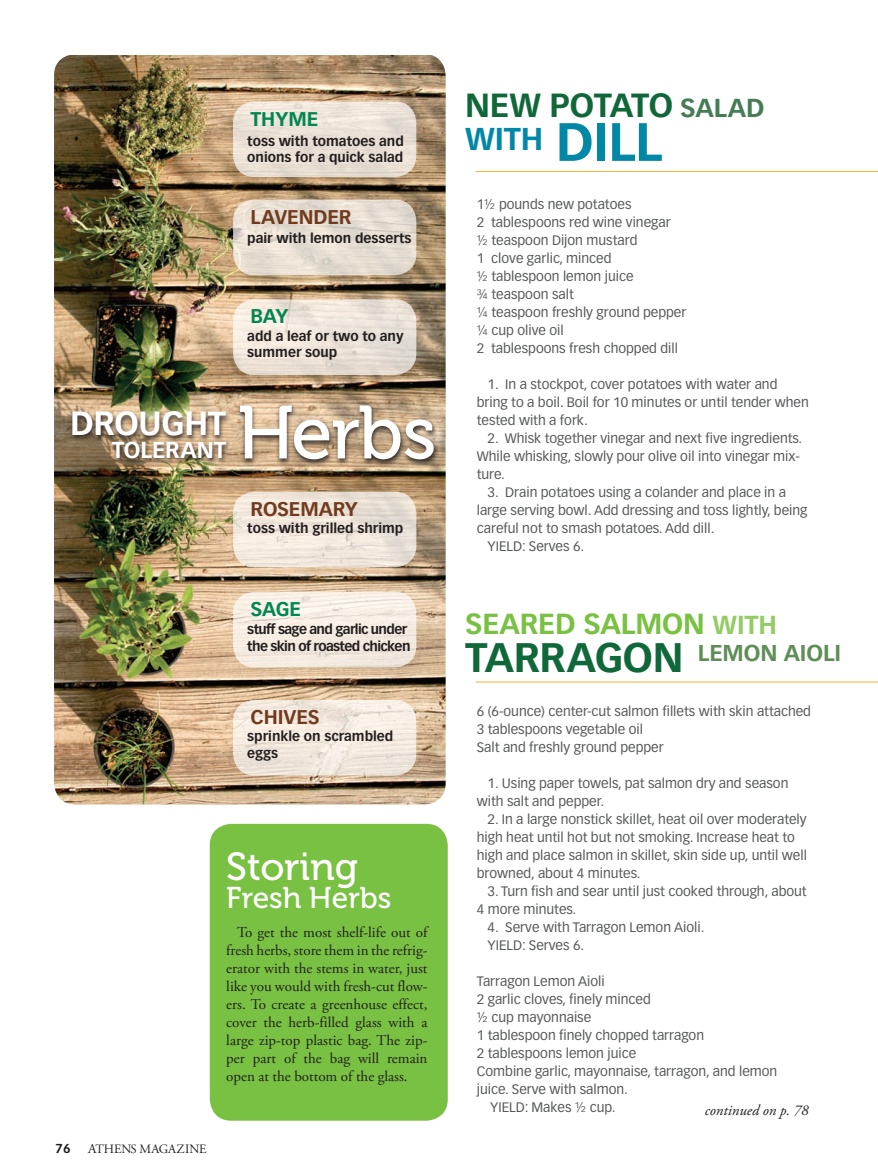
<style>
.page{position:relative;width:878px;height:1175px;background:#fff}
.page>*{position:absolute;margin:0;border:0;box-sizing:border-box;transform-origin:0 0}
.t1{font:75px "Museo 500";letter-spacing:-.02em;color:#fff}
.t2{font:39px "Museo 500";color:#fff}
.t3{font:700 32.85px "Vectora LT Std";letter-spacing:-.015em;color:#10683a}
.t4{font:700 32.85px "Vectora LT Std";letter-spacing:-.01em;color:#fff}
.t5{font:700 31.05px "Vectora LT Std";color:#0088a6}
.t6{font:30px "Museo 500";color:#fff}
.t7{font:700 28.5px "Vectora LT Std";letter-spacing:-.005em;color:#79c142}
.t8{font:700 22.5px "Vectora LT Std";color:#5e8e55}
.t9{font:700 22.5px "Vectora LT Std";letter-spacing:-.005em;color:#fff}
.t10{font:700 19.5px "Vectora LT Std";letter-spacing:-.005em;color:#713b1f}
.t11{font:700 19.5px "Vectora LT Std";letter-spacing:-.005em;color:#008751}
.t12{font:15px/18px "Adobe Garamond Pro";color:#231f20;text-align:justify}
.Balloon_Text{font:italic 15px "Adobe Garamond Pro";color:#231f20}
.t13{font:13.5px/18px "Vectora LT Std";color:#57585a}
.t14{font:700 13.5px/16.5px "Vectora LT Std";color:#231f20}
.t15{font:700 13.5px/16.5px "Vectora LT Std";letter-spacing:-.045em;color:#231f20}
.t16{font:12.75px "Adobe Garamond Pro";letter-spacing:.015em;color:#231f20}
.t17{font:700 12.75px "Vectora LT Std";color:#231f20}
.s1{font-size:13.5px}
.s2{font-size:25.5px;color:#457c53}
.s3{font-size:52.95px}
.s4{font-size:25.5px;color:#94cb64}
.s5{font-size:40.5px;color:#10683a}
</style>
<div class="page">
<hr style="left:475px;top:681px;width:403px;height:1px;background:#e5b739">
<img style="left:54px;top:56px;width:391px;height:748px">
<div style="left:67px;top:409px;width:165px;height:58px;background:#231f20;opacity:.91"></div>
<div style="left:235px;top:403px;width:205px;height:66px;background:#231f20;opacity:.91"></div>
<svg style="left:233px;top:299px;width:183px;height:76px;background:#ebe2d8"></svg>
<svg style="left:233px;top:200px;width:183px;height:75px;background:#e5ddd2"></svg>
<div style="left:233px;top:101px;width:183px;height:76px;background:linear-gradient(to bottom,#f0e7dc,#e4dbcf);border-radius:22px"></div>
<svg style="left:233px;top:592px;width:183px;height:75px;background:#f4ebe1"></svg>
<svg style="left:233px;top:491px;width:183px;height:76px;background:#ece3d8"></svg>
<svg style="left:233px;top:700px;width:183px;height:75px;background:#f2e8de"></svg>
<hr style="left:475px;top:171px;width:403px;height:1px;background:#e5b739">
<div style="left:210px;top:824px;width:238px;height:296px;background:#79c142;border-radius:22px"></div>
<p class="t11" style="left:250px;top:107px;width:69px">thyme</p>
<p class="t14" style="left:247px;top:133px;width:158px">toss with tomatoes and onions for a quick salad</p>
<p class="t10" style="left:250px;top:205px;width:102px">lavender</p>
<p class="t14" style="left:247px;top:230px;width:166px">pair with lemon desserts</p>
<p class="t11" style="left:250px;top:305px;width:39px">bay</p>
<p class="t14" style="left:247px;top:327px;width:158px">add a leaf or two to any summer soup</p>
<p class="t4" style="left:70px;top:403px;width:157px">drought</p>
<p class="t9" style="left:112px;top:436px;width:116px">tolerant</p>
<p class="t1" style="left:237px;top:391px;width:201px">Herbs</p>
<p class="t10" style="left:250px;top:497px;width:109px">rosemary</p>
<p class="t14" style="left:247px;top:520px;width:158px">toss with grilled shrimp</p>
<p class="t11" style="left:250px;top:597px;width:52px">sage</p>
<p class="t15" style="left:247px;top:621px;width:165px">stuff sage and garlic under the skin of roasted chicken</p>
<p class="t10" style="left:250px;top:705px;width:69px">chives</p>
<p class="t14" style="left:247px;top:728px;width:148px">sprinkle on scrambled eggs</p>
<p class="t2" style="left:226px;top:844px;width:133px">Storing</p>
<p class="t6" style="left:226px;top:881px;width:166px">Fresh Herbs</p>
<p class="t12" style="left:226px;top:923px;width:203px;text-indent:11px">To get the most shelf-life out of fresh herbs, store them in the refrig&shy;erator with the stems in water, just like you would with fresh-cut flow&shy;ers. To create a greenhouse effect, cover the herb-filled glass with a large zip-top plastic bag. The zip&shy;per part of the bag will remain open at the bottom of the glass.</p>
<p class="t17" style="left:56px;top:1140px;width:17px">76</p>
<p class="t16" style="left:88px;top:1141px;width:35px"><span class="s1">A</span>thens</p>
<p class="t16" style="left:140px;top:1141px;width:60px">magazine</p>
<p class="t3" style="left:465px;top:85px;width:301px">New Potato <span class="s2">Salad</span></p>
<p class="t5" style="left:465px;top:120px;width:199px">with <span class="s3">dill</span></p>
<p class="t13" style="left:477px;top:195px;width:156px">1½ pounds new potatoes</p>
<p class="t13" style="left:477px;top:213px;width:195px">2 tablespoons red wine vinegar</p>
<p class="t13" style="left:477px;top:231px;width:162px">½ teaspoon Dijon mustard</p>
<p class="t13" style="left:477px;top:249px;width:136px">1 clove garlic, minced</p>
<p class="t13" style="left:477px;top:267px;width:158px">½ tablespoon lemon juice</p>
<p class="t13" style="left:477px;top:285px;width:98px">¾ teaspoon salt</p>
<p class="t13" style="left:477px;top:303px;width:211px">¼ teaspoon freshly ground pepper</p>
<p class="t13" style="left:477px;top:321px;width:88px">¼ cup olive oil</p>
<p class="t13" style="left:477px;top:339px;width:203px">2 tablespoons fresh chopped dill</p>
<p class="t13" style="left:477px;top:375px;width:333px;text-indent:11px">1. In a stockpot, cover potatoes with water and bring to a boil. Boil for 10 minutes or until tender when tested with a fork.</p>
<p class="t13" style="left:477px;top:429px;width:327px;text-indent:11px">2. Whisk together vinegar and next five ingredients.<br>While whisking, slowly pour olive oil into vinegar mix&shy;ture.</p>
<p class="t13" style="left:477px;top:483px;width:332px;text-indent:11px">3. Drain potatoes using a colander and place in a large serving bowl. Add dressing and toss lightly, being careful not to smash potatoes. Add dill.</p>
<p class="t13" style="left:487px;top:537px;width:98px">YIELD: Serves 6.</p>
<p class="t7" style="left:465px;top:607px;width:313px">seared salmon <span class="s4">with</span></p>
<p class="t8" style="left:465px;top:639px;width:377px"><span class="s5">tarragon</span> lemon aioli</p>
<p class="t13" style="left:477px;top:702px;width:336px">6 (6-ounce) center-cut salmon fillets with skin attached</p>
<p class="t13" style="left:477px;top:720px;width:168px">3 tablespoons vegetable oil</p>
<p class="t13" style="left:477px;top:738px;width:188px">Salt and freshly ground pepper</p>
<p class="t13" style="left:477px;top:774px;width:313px;text-indent:11px">1. Using paper towels, pat salmon dry and season with salt and pepper.</p>
<p class="t13" style="left:477px;top:810px;width:332px;text-indent:11px">2. In a large nonstick skillet, heat oil over moderately high heat until hot but not smoking. Increase heat to high and place salmon in skillet, skin side up, until well browned, about 4 minutes.</p>
<p class="t13" style="left:477px;top:882px;width:331px;text-indent:11px">3. Turn fish and sear until just cooked through, about<br>4 more minutes.</p>
<p class="t13" style="left:487px;top:918px;width:218px">4. Serve with Tarragon Lemon Aioli.</p>
<p class="t13" style="left:487px;top:936px;width:98px">YIELD: Serves 6.</p>
<p class="t13" style="left:477px;top:972px;width:129px">Tarragon Lemon Aioli</p>
<p class="t13" style="left:477px;top:990px;width:175px">2 garlic cloves, finely minced</p>
<p class="t13" style="left:477px;top:1008px;width:116px">½ cup mayonnaise</p>
<p class="t13" style="left:477px;top:1026px;width:229px">1 tablespoon finely chopped tarragon</p>
<p class="t13" style="left:477px;top:1044px;width:161px">2 tablespoons lemon juice</p>
<p class="t13" style="left:477px;top:1062px;width:302px">Combine garlic, mayonnaise, tarragon, and lemon juice. Serve with salmon.</p>
<p class="t13" style="left:490px;top:1098px;width:127px">YIELD: Makes ½ cup.</p>
<p class="Balloon_Text" style="left:704px;top:1101px;width:105px">continued on p. 78</p>
</div>
